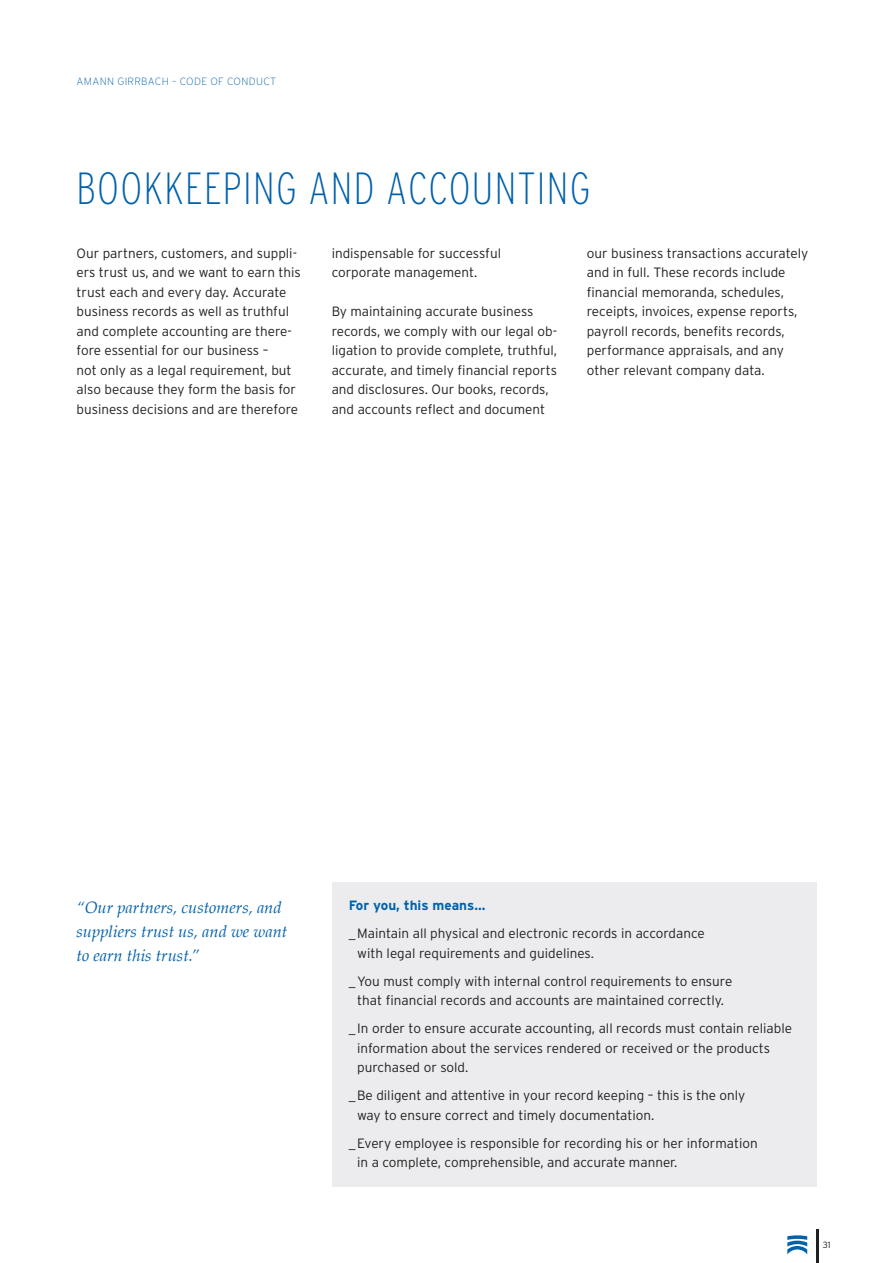
<style>
.page{position:relative;width:893px;height:1263px;background:#fff}
.page>*{position:absolute;margin:0;border:0;box-sizing:border-box;transform-origin:0 0}
.t1{font:200 condensed 45px "Interstate";letter-spacing:.03em;color:#0161ab}
.t2{font:italic 16.5px/24px "Palatino";color:#0161ab}
.t3{font:300 13.5px/19.5px "Interstate";color:#231f20}
.t4{font:700 13.5px "Interstate";color:#0161ab}
.t5{font:200 10.5px "Interstate";letter-spacing:.03em;color:#0161ab}
.t6{font:300 9px "Interstate";color:#231f20}
</style>
<div class="page">
<hr style="left:816px;top:1229px;width:3px;height:34px;background:#231f20">
<svg style="left:787px;top:1235px;width:20px;height:19px"></svg>
<div style="left:332px;top:882px;width:484px;height:304px;background:#ececee"></div>
<p class="t5" style="left:77px;top:75px;width:201px">AMANN GIRRBACH – CODE OF CONDUCT</p>
<p class="t1" style="left:77px;top:161px;width:515px">BOOKKEEPING AND ACCOUNTING</p>
<p class="t3" style="left:77px;top:243px;width:226px">Our partners, customers, and suppli&shy;ers trust us, and we want to earn this trust each and every day. Accurate business records as well as truthful and complete accounting are there&shy;fore essential for our business –<br>not only as a legal requirement, but also because they form the basis for business decisions and are therefore</p>
<p class="t3" style="left:332px;top:243px;width:171px">indispensable for successful corporate management.</p>
<p class="t3" style="left:332px;top:301px;width:227px">By maintaining accurate business records, we comply with our legal ob&shy;ligation to provide complete, truthful, accurate, and timely financial reports and disclosures. Our books, records, and accounts reflect and document</p>
<p class="t3" style="left:587px;top:243px;width:223px">our business transactions accurately and in full. These records include financial memoranda, schedules, receipts, invoices, expense reports, payroll records, benefits records, performance appraisals, and any other relevant company data.</p>
<p class="t2" style="left:77px;top:895px;width:212px">“Our partners, customers, and suppliers trust us, and we want to earn this trust.”</p>
<p class="t4" style="left:349px;top:897px;width:138px">For you, this means…</p>
<p class="t3" style="left:357px;top:924px;width:349px;text-indent:-9px">_Maintain all physical and electronic records in accordance with legal requirements and guidelines.</p>
<p class="t3" style="left:349px;top:971px;width:385px;text-align:center">_You must comply with internal control requirements to ensure that financial records and accounts are maintained correctly.</p>
<p class="t3" style="left:357px;top:1019px;width:436px;text-indent:-9px">_ In order to ensure accurate accounting, all records must contain reliable information about the services rendered or received or the products purchased or sold.</p>
<p class="t3" style="left:357px;top:1086px;width:390px;text-indent:-9px">_Be diligent and attentive in your record keeping – this is the only way to ensure correct and timely documentation.</p>
<p class="t3" style="left:357px;top:1133px;width:402px;text-indent:-9px">_Every employee is responsible for recording his or her information in a complete, comprehensible, and accurate manner.</p>
<p class="t6" style="left:823px;top:1239px;width:9px">31</p>
</div>
